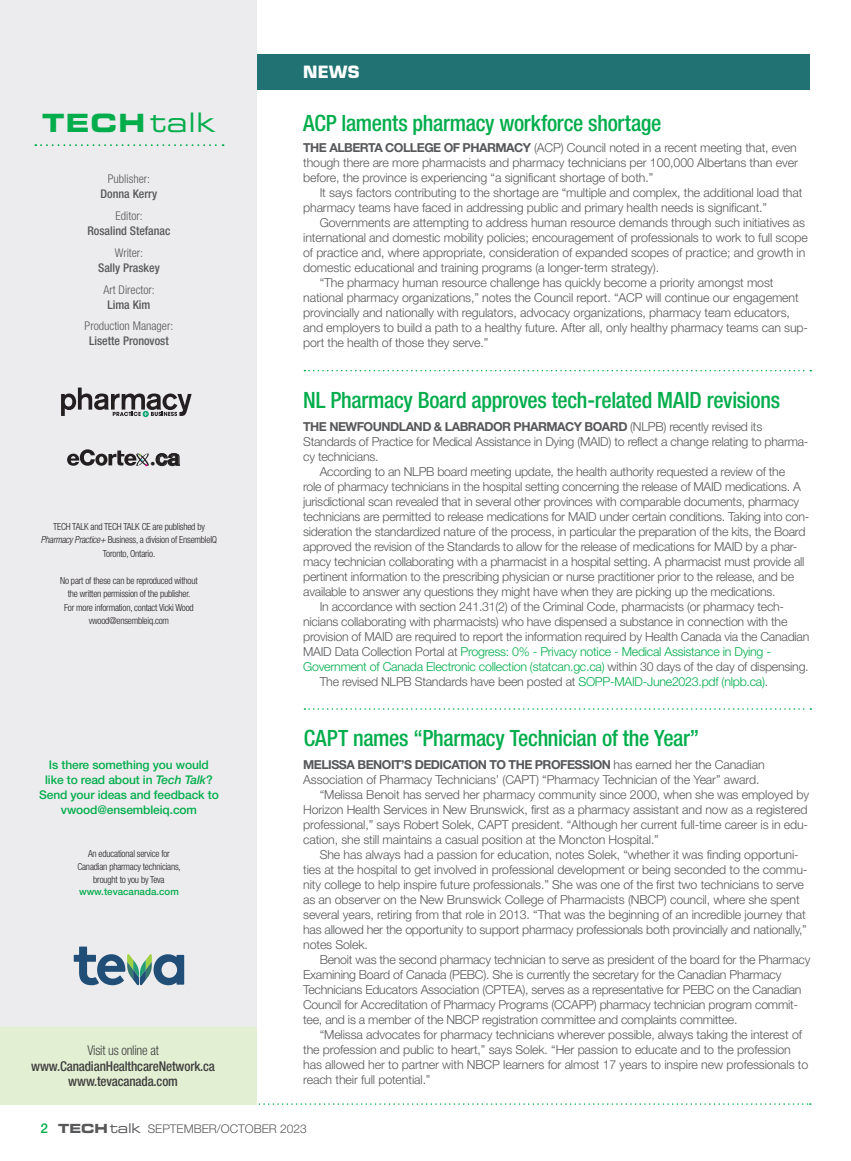
<style>
.page{position:relative;width:851px;height:1161px;background:#fff}
.page>*{position:absolute;margin:0;border:0;box-sizing:border-box;transform-origin:0 0}
.t1{font:25.2px "Eurostile LT Std Bold Ex 2";color:#03ad4c}
.heds{font:500 condensed 22.5px "Helvetica Neue LT Std";letter-spacing:-.015em;color:#03ad4c}
.t2{font:700 22.05px "Helvetica Neue LT Std";color:#231f20}
.t3{font:700 16.5px "Eurostile LT Std";color:#fff}
.t4{font:500 condensed 13.5px "Helvetica Neue LT Std";letter-spacing:-.01em;color:#3e3e3f}
.t5{font:300 condensed 13.5px "Helvetica Neue LT Std";letter-spacing:-.02em;color:#3e3e3f}
.TT___MAIN_TEXT{font:300 12.3px/15px "Helvetica Neue LT Std";letter-spacing:-.02em;color:#57585a}
.TT___ENDORSEMENT_COPY{font:500 12px/15px "Helvetica Neue LT Std";letter-spacing:-.01em;color:#03ad4c;text-align:center}
.TT___SIDEBAR_HEAD_LEAD{font:300 condensed 12px/15px "Helvetica Neue LT Std";color:#57585a;text-align:center}
.TT___SIDEBAR_HEAD_LEAD-2{font:500 condensed 12px/15px "Helvetica Neue LT Std";color:#57585a;text-align:center}
.t6{font:300 12px "Helvetica Neue LT Std";color:#57585a}
.TT___SIDEBAR_TEXT{font:300 condensed 9.75px/13.5px "Helvetica Neue LT Std";letter-spacing:-.02em;color:#231f20;text-align:center}
.s1{font-family:"Eurostile LT Std Ex 2";font-size:27px}
.s2{font-weight:500}
.s3{font-weight:300}
.s4{font-style:italic}
.s5{font-weight:500;font-stretch:normal;color:#03ad4c}
.s6{font-weight:700}
.s7{color:#03ad4c}
.s8{font-weight:500;font-size:13.5px;color:#03ad4c}
.s9{font-family:"Eurostile LT Std Bold Ex 2";font-weight:400;font-size:12.6px}
.s10{font-family:"Eurostile LT Std Ex 2";font-weight:400;font-size:13.5px}
</style>
<div class="page">
<svg style="left:256px;top:1103px;width:554px;height:2px"></svg>
<div style="left:222px;top:54px;width:588px;height:36px;background:#207372"></div>
<div style="left:0;top:0;width:256px;height:1028px;background:#ececee"></div>
<div style="left:0;top:1028px;width:256px;height:77px;background:#e2efd2"></div>
<svg style="left:35px;top:144px;width:188px;height:2px"></svg>
<svg style="left:67px;top:449px;width:82px;height:17px"></svg>
<svg style="left:156px;top:453px;width:24px;height:13px"></svg>
<svg style="left:61px;top:388px;width:131px;height:29px"></svg>
<svg style="left:74px;top:947px;width:110px;height:38px"></svg>
<svg style="left:304px;top:708px;width:507px;height:2px"></svg>
<svg style="left:304px;top:370px;width:507px;height:1px"></svg>
<p class="t1" style="left:42px;top:105px;width:175px">TECH <span class="s1">talk</span></p>
<p class="TT___SIDEBAR_HEAD_LEAD" style="left:100px;top:172px;width:58px">Publisher:<br><span class="s2">Donna Kerry</span></p>
<p class="TT___SIDEBAR_HEAD_LEAD-2" style="left:87px;top:208px;width:85px"><span class="s3">Editor:<br></span>Rosalind Stefanac</p>
<p class="TT___SIDEBAR_HEAD_LEAD-2" style="left:98px;top:245px;width:63px"><span class="s3">Writer:<br></span>Sally Praskey</p>
<p class="TT___SIDEBAR_HEAD_LEAD" style="left:103px;top:282px;width:53px">Art Director:<br><span class="s2">Lima Kim</span></p>
<p class="TT___SIDEBAR_HEAD_LEAD" style="left:85px;top:319px;width:90px">Production Manager:<br><span class="s2">Lisette Pronovost</span></p>
<p class="t2" style="left:150px;top:444px;width:32px">·ca</p>
<p class="TT___SIDEBAR_TEXT" style="left:41px;top:520px;width:178px">TECH TALK and TECH TALK CE are published by<br><span class="s4">Pharmacy Practice+</span> Business, a division of EnsembleIQ<br>Toronto, Ontario.</p>
<p class="TT___SIDEBAR_TEXT" style="left:60px;top:574px;width:139px">No part of these can be reproduced without the written permission of the publisher.<br>For more information, contact Vicki Wood vwood@ensembleiq.com</p>
<p class="TT___ENDORSEMENT_COPY" style="left:39px;top:757px;width:181px">Is there something you would like to read about in <span class="s4">Tech Talk</span>?<br>Send your ideas and feedback to vwood@ensembleiq.com</p>
<p class="TT___SIDEBAR_TEXT" style="left:77px;top:847px;width:105px;line-height:12.8px">An educational service for<br>Canadian pharmacy technicians, brought to you by Teva <span class="s5">www.tevacanada.com</span></p>
<p class="t5" style="left:87px;top:1042px;width:73px">Visit us online at</p>
<p class="t4" style="left:31px;top:1058px;width:185px">www.CanadianHealthcareNetwork.ca</p>
<p class="t4" style="left:68px;top:1073px;width:111px">www.tevacanada.com</p>
<p class="t3" style="left:303px;top:61px;width:58px">NEWS</p>
<p class="heds" style="left:303px;top:110px;width:359px">ACP laments pharmacy workforce shortage</p>
<p class="TT___MAIN_TEXT" style="left:303px;top:140px;width:496px;text-align:justify"><span class="s6">THE ALBERTA COLLEGE OF PHARMACY</span> (ACP) Council noted in a recent meeting that, even though there are more pharmacists and pharmacy technicians per 100,000 Albertans than ever before, the province is experiencing “a significant shortage of both.”</p>
<p class="TT___MAIN_TEXT" style="left:303px;top:185px;width:500px;text-indent:16px">It says factors contributing to the shortage are “multiple and complex, the additional load that pharmacy teams have faced in addressing public and primary health needs is significant.”</p>
<p class="TT___MAIN_TEXT" style="left:303px;top:215px;width:506px;text-indent:16px">Governments are attempting to address human resource demands through such initiatives as international and domestic mobility policies; encouragement of professionals to work to full scope of practice and, where appropriate, consideration of expanded scopes of practice; and growth in domestic educational and training programs (a longer-term strategy).</p>
<p class="TT___MAIN_TEXT" style="left:303px;top:275px;width:506px;text-indent:16px">“The pharmacy human resource challenge has quickly become a priority amongst most national pharmacy organizations,” notes the Council report. “ACP will continue our engagement provincially and nationally with regulators, advocacy organizations, pharmacy team educators, and employers to build a path to a healthy future. After all, only healthy pharmacy teams can sup&shy;port the health of those they serve.”</p>
<p class="heds" style="left:303px;top:387px;width:478px">NL Pharmacy Board approves tech-related MAID revisions</p>
<p class="TT___MAIN_TEXT" style="left:303px;top:419px;width:507px"><span class="s6">THE NEWFOUNDLAND &amp; LABRADOR PHARMACY BOARD</span> (NLPB) recently revised its<br>Standards of Practice for Medical Assistance in Dying (MAID) to reflect a change relating to pharma&shy;cy technicians.</p>
<p class="TT___MAIN_TEXT" style="left:303px;top:464px;width:507px;text-indent:16px">According to an NLPB board meeting update, the health authority requested a review of the<br>role of pharmacy technicians in the hospital setting concerning the release of MAID medications. A jurisdictional scan revealed that in several other provinces with comparable documents, pharmacy technicians are permitted to release medications for MAID under certain conditions. Taking into con&shy;sideration the standardized nature of the process, in particular the preparation of the kits, the Board approved the revision of the Standards to allow for the release of medications for MAID by a phar&shy;macy technician collaborating with a pharmacist in a hospital setting. A pharmacist must provide all pertinent information to the prescribing physician or nurse practitioner prior to the release, and be available to answer any questions they might have when they are picking up the medications.</p>
<p class="TT___MAIN_TEXT" style="left:303px;top:599px;width:508px;text-indent:16px">In accordance with section 241.31(2) of the Criminal Code, pharmacists (or pharmacy tech&shy;nicians collaborating with pharmacists) who have dispensed a substance in connection with the provision of MAID are required to report the information required by Health Canada via the Canadian MAID Data Collection Portal at <span class="s7">Progress: 0% - Privacy notice - Medical Assistance in Dying - Government of Canada Electronic collection (statcan.gc.ca)</span> within 30 days of the day of dispensing.</p>
<p class="TT___MAIN_TEXT" style="left:320px;top:674px;width:450px">The revised NLPB Standards have been posted at <span class="s7">SOPP-MAID-June2023.pdf (nlpb.ca)</span>.</p>
<p class="heds" style="left:304px;top:725px;width:397px">CAPT names “Pharmacy Technician of the Year”</p>
<p class="TT___MAIN_TEXT" style="left:303px;top:757px;width:463px"><span class="s6">MELISSA BENOIT’S DEDICATION TO THE PROFESSION</span> has earned her the Canadian<br>Association of Pharmacy Technicians’ (CAPT) “Pharmacy Technician of the Year” award.</p>
<p class="TT___MAIN_TEXT" style="left:303px;top:787px;width:507px;text-indent:16px">“Melissa Benoit has served her pharmacy community since 2000, when she was employed by Horizon Health Services in New Brunswick, first as a pharmacy assistant and now as a registered professional,” says Robert Solek, CAPT president. “Although her current full-time career is in edu&shy;cation, she still maintains a casual position at the Moncton Hospital.”</p>
<p class="TT___MAIN_TEXT" style="left:303px;top:847px;width:505px;text-indent:16px">She has always had a passion for education, notes Solek, “whether it was finding opportuni&shy;ties at the hospital to get involved in professional development or being seconded to the commu&shy;nity college to help inspire future professionals.” She was one of the first two technicians to serve as an observer on the New Brunswick College of Pharmacists (NBCP) council, where she spent several years, retiring from that role in 2013. “That was the beginning of an incredible journey that has allowed her the opportunity to support pharmacy professionals both provincially and nationally,” notes Solek.</p>
<p class="TT___MAIN_TEXT" style="left:303px;top:952px;width:508px;text-indent:16px">Benoit was the second pharmacy technician to serve as president of the board for the Pharmacy Examining Board of Canada (PEBC). She is currently the secretary for the Canadian Pharmacy Technicians Educators Association (CPTEA), serves as a representative for PEBC on the Canadian Council for Accreditation of Pharmacy Programs (CCAPP) pharmacy technician program commit&shy;tee, and is a member of the NBCP registration committee and complaints committee.</p>
<p class="TT___MAIN_TEXT" style="left:303px;top:1027px;width:506px;text-indent:16px">“Melissa advocates for pharmacy technicians wherever possible, always taking the interest of the profession and public to heart,” says Solek. “Her passion to educate and to the profession has allowed her to partner with NBCP learners for almost 17 years to inspire new professionals to reach their full potential.”</p>
<p class="t6" style="left:40px;top:1122px;width:268px"><span class="s8">2</span> <span class="s9">TECH</span><span class="s10">talk</span> SEPTEMBER/OCTOBER 2023</p>
</div>
